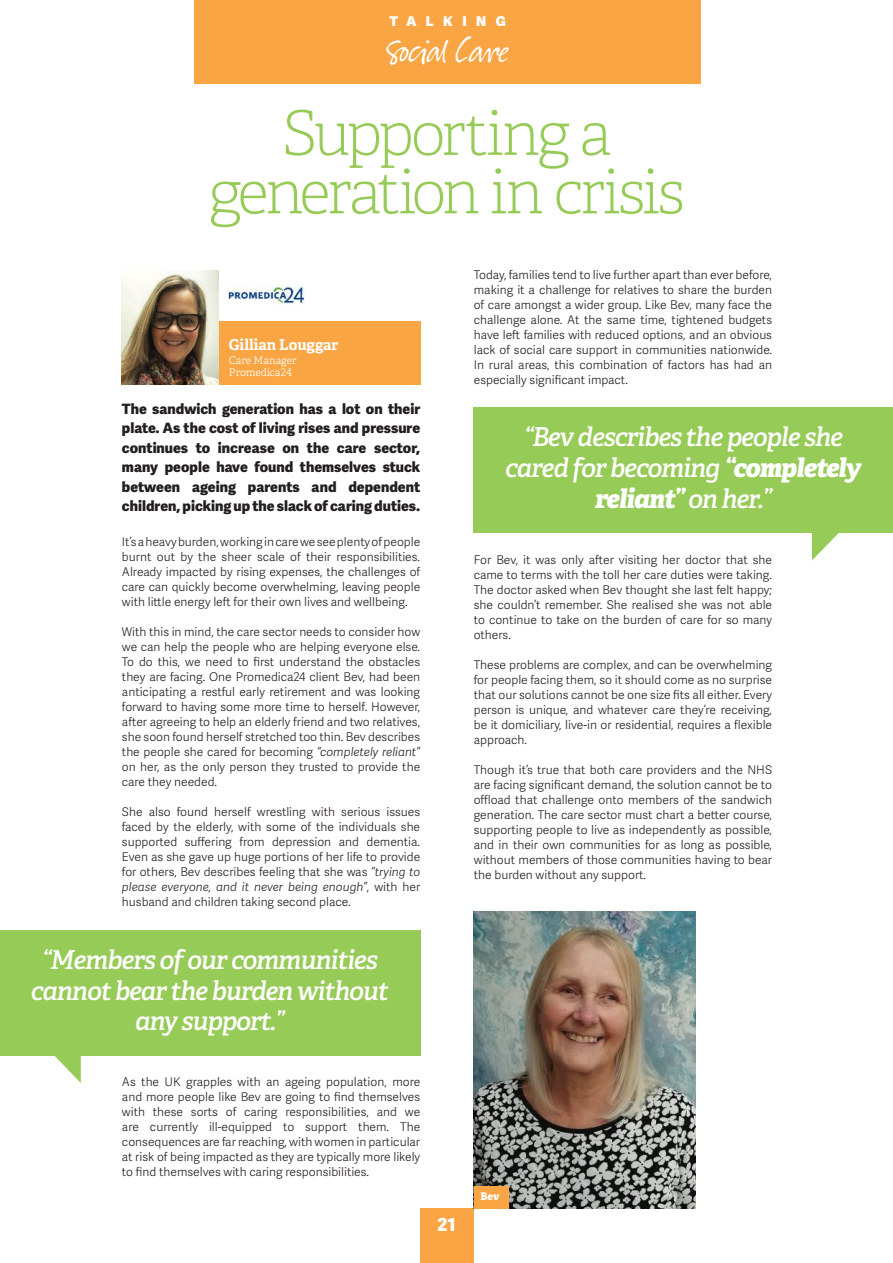
<style>
.page{position:relative;width:893px;height:1263px;background:#fff}
.page>*{position:absolute;margin:0;border:0;box-sizing:border-box;transform-origin:0 0}
.t1{font:100 61.5px "Adelle";letter-spacing:-.055em;color:#97cb58}
.t2{font:42px "Suomi Hand Script";color:#fff}
.t3{font:italic 600 26.1px "Adelle";letter-spacing:-.04em;color:#fff}
.t4{font:italic 800 26.1px "Adelle";letter-spacing:-.04em;color:#fff}
.t5{font:800 18px "Adelle Sans";color:#fff}
.t6{font:700 15px "Adelle";color:#fff}
.t7{font:800 14.25px/19.5px "Adelle Sans";color:#231f20;text-align:justify}
.t8{font:800 13.5px "Adelle Sans";letter-spacing:.71em;color:#fff}
.t9{font:300 12px/15px "Adelle Sans";color:#231f20;text-align:justify}
.t10{font:300 10.5px "Adelle";color:#fff}
.t11{font:800 10.5px "Adelle";color:#fff}
.s1{font-style:italic}
.s2{font-weight:800}
.s3{font-weight:600}
</style>
<div class="page">
<svg style="left:27px;top:1055px;width:54px;height:28px"></svg>
<div style="left:420px;top:1209px;width:54px;height:54px;background:#f9a543"></div>
<div style="left:216px;top:321px;width:204px;height:64px;background:#f9a543"></div>
<img style="left:122px;top:270px;width:97px;height:115px">
<img style="left:227px;top:286px;width:78px;height:25px">
<div style="left:195px;top:0;width:506px;height:83px;background:#f9a543"></div>
<div style="left:0;top:930px;width:420px;height:125px;background:#97cb58"></div>
<div style="left:474px;top:407px;width:419px;height:126px;background:#97cb58"></div>
<svg style="left:812px;top:533px;width:27px;height:28px"></svg>
<img style="left:474px;top:912px;width:221px;height:297px">
<div style="left:474px;top:1186px;width:34px;height:23px;background:#f9a543"></div>
<p class="t8" style="left:389px;top:13px;width:118px">TALKING</p>
<p class="t2" style="left:387px;top:30px;width:123px">Social Care</p>
<p class="t1" style="left:282px;top:96px;width:331px">Supporting a</p>
<p class="t1" style="left:209px;top:155px;width:478px">generation in crisis</p>
<p class="t6" style="left:229px;top:335px;width:111px">Gillian Louggar</p>
<p class="t10" style="left:229px;top:354px;width:69px">Care Manager</p>
<p class="t10" style="left:229px;top:366px;width:65px">Promedica24</p>
<p class="t7" style="left:122px;top:399px;width:300px">The sandwich generation has a lot on their plate. As the cost of living rises and pressure continues to increase on the care sector, many people have found themselves stuck between ageing parents and dependent children, picking up the slack of caring duties.</p>
<p class="t9" style="left:122px;top:534px;width:300px">It’s a heavy burden, working in care we see plenty of people burnt out by the sheer scale of their responsibilities.<br>Already impacted by rising expenses, the challenges of care can quickly become overwhelming, leaving people with little energy left for their own lives and wellbeing.</p>
<p class="t9" style="left:122px;top:624px;width:300px">With this in mind, the care sector needs to consider how we can help the people who are helping everyone else.<br>To do this, we need to first understand the obstacles they are facing. One Promedica24 client Bev, had been anticipating a restful early retirement and was looking forward to having some more time to herself. However, after agreeing to help an elderly friend and two relatives, she soon found herself stretched too thin. Bev describes the people she cared for becoming <span class="s1">“completely reliant” </span>on her, as the only person they trusted to provide the care they needed.</p>
<p class="t9" style="left:122px;top:804px;width:300px">She also found herself wrestling with serious issues faced by the elderly, with some of the individuals she supported suffering from depression and dementia.<br>Even as she gave up huge portions of her life to provide for others, Bev describes feeling that she was <span class="s1">“trying to please everyone, and it never being enough”</span>, with her husband and children taking second place.</p>
<p class="t3" style="left:42px;top:943px;width:337px">“Members of our communities</p>
<p class="t3" style="left:31px;top:974px;width:359px">cannot bear the burden without</p>
<p class="t3" style="left:135px;top:1005px;width:151px">any support.”</p>
<p class="t9" style="left:122px;top:1074px;width:300px">As the UK grapples with an ageing population, more and more people like Bev are going to find themselves with these sorts of caring responsibilities, and we are currently ill-equipped to support them. The consequences are far reaching, with women in particular at risk of being impacted as they are typically more likely to find themselves with caring responsibilities.</p>
<p class="t5" style="left:437px;top:1213px;width:20px">21</p>
<p class="t9" style="left:474px;top:267px;width:300px">Today, families tend to live further apart than ever before, making it a challenge for relatives to share the burden of care amongst a wider group. Like Bev, many face the challenge alone. At the same time, tightened budgets have left families with reduced options, and an obvious lack of social care support in communities nationwide.<br>In rural areas, this combination of factors has had an especially significant impact.</p>
<p class="t3" style="left:524px;top:420px;width:321px">“Bev describes the people she</p>
<p class="t3" style="left:505px;top:451px;width:358px">cared for becoming <span class="s2">“completely</span></p>
<p class="t4" style="left:595px;top:482px;width:179px">reliant” <span class="s3">on her.”</span></p>
<p class="t9" style="left:474px;top:552px;width:300px">For Bev, it was only after visiting her doctor that she came to terms with the toll her care duties were taking.<br>The doctor asked when Bev thought she last felt happy; she couldn’t remember. She realised she was not able to continue to take on the burden of care for so many others.</p>
<p class="t9" style="left:474px;top:657px;width:300px">These problems are complex, and can be overwhelming for people facing them, so it should come as no surprise that our solutions cannot be one size fits all either. Every person is unique, and whatever care they’re receiving, be it domiciliary, live-in or residential, requires a flexible approach.</p>
<p class="t9" style="left:474px;top:762px;width:300px">Though it’s true that both care providers and the NHS are facing significant demand, the solution cannot be to offload that challenge onto members of the sandwich generation. The care sector must chart a better course, supporting people to live as independently as possible, and in their own communities for as long as possible, without members of those communities having to bear the burden without any support.</p>
<p class="t11" style="left:480px;top:1190px;width:21px">Bev</p>
</div>
